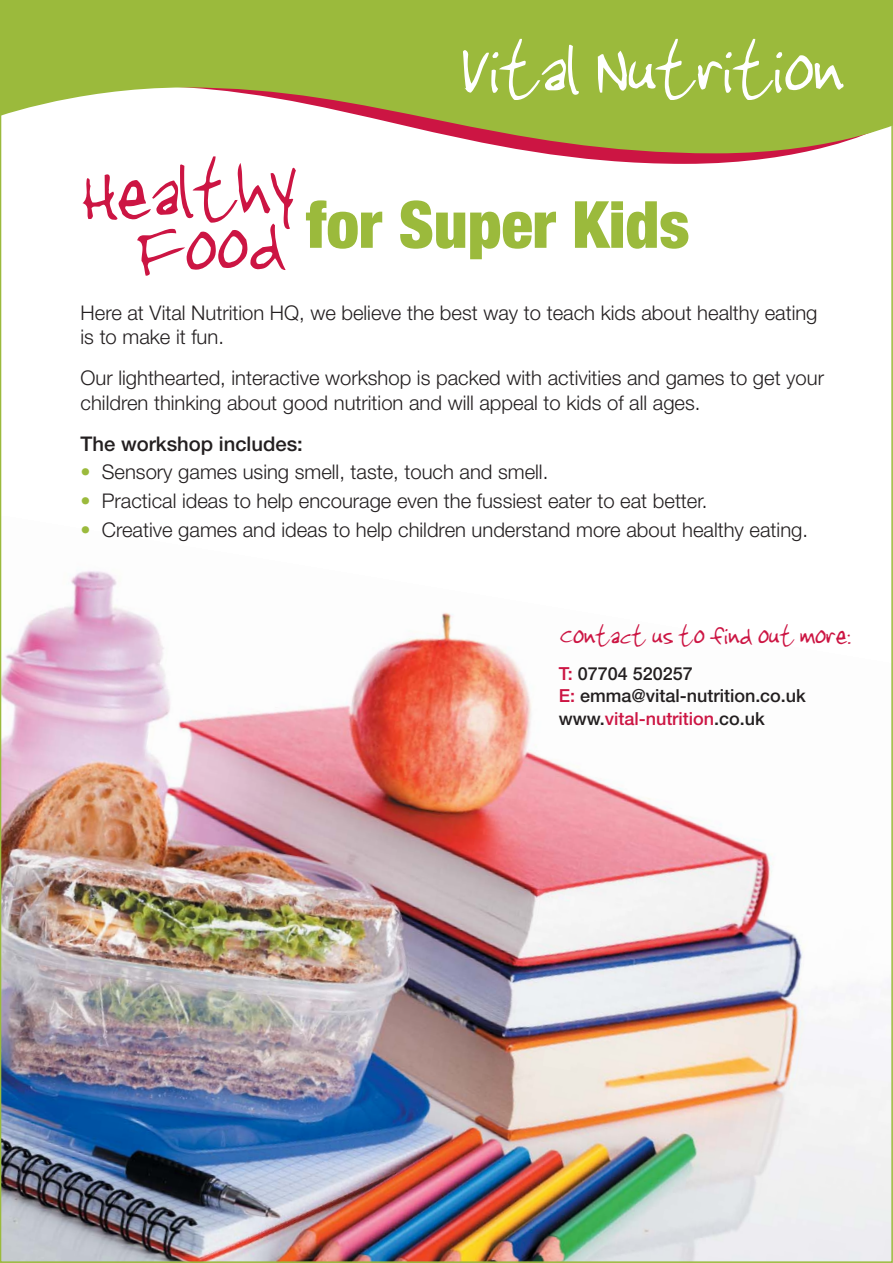
<style>
.page{position:relative;width:893px;height:1263px;background:#fff}
.page>*{position:absolute;margin:0;border:0;box-sizing:border-box;transform-origin:0 0}
.t1{font:104.85px "Jenkinsv 20";color:#cc1543}
.t2{font:97.05px "Jenkinsv 20";color:#fff}
.t3{font:900 condensed 65.1px "Helvetica Neue";color:#9bba3c}
.t4{font:36px "Jenkinsv 20";color:#cc1543}
.t5{font:300 20.25px/24.3px "Helvetica Neue";color:#231f20}
.t6{font:500 20.25px "Helvetica Neue";color:#231f20}
.t7{font:500 18px/22.5px "Helvetica Neue";color:#231f20}
.s1{color:#9bba3c}
.s2{color:#cc1543}
</style>
<div class="page">
<img style="left:3px;top:570px;width:886px;height:690px">
<svg style="left:0;top:153px;width:799px;height:11px"></svg>
<svg style="left:0;top:0;width:892px;height:153px;fill:#9bba3c"></svg>
<h2 class="t2" style="left:459px;top:2px;width:384px">Vital Nutrition</h2>
<h1 class="t1" style="left:76px;top:124px;width:217px;rotate:-3deg">Healthy</h1>
<h3 class="t3" style="left:306px;top:201px;width:385px">for Super Kids</h3>
<h1 class="t1" style="left:130px;top:178px;width:149px;rotate:-3deg">Food</h1>
<p class="t5" style="left:81px;top:302px;width:738px">Here at Vital Nutrition HQ, we believe the best way to teach kids about healthy eating is to make it fun.</p>
<p class="t5" style="left:81px;top:368px;width:745px">Our lighthearted, interactive workshop is packed with activities and games to get your children thinking about good nutrition and will appeal to kids of all ages.</p>
<p class="t6" style="left:81px;top:436px;width:224px">The workshop includes:</p>
<p class="t5" style="left:81px;top:462px;width:469px"><span class="s1">•</span> Sensory games using smell, taste, touch and smell.</p>
<p class="t5" style="left:81px;top:491px;width:628px"><span class="s1">•</span> Practical ideas to help encourage even the fussiest eater to eat better.</p>
<p class="t5" style="left:81px;top:519px;width:729px"><span class="s1">•</span> Creative games and ideas to help children understand more about healthy eating.</p>
<h3 class="t4" style="left:559px;top:610px;width:293px">Contact us to find out more:</h3>
<p class="t7" style="left:559px;top:664px;width:249px"><span class="s2">T:</span> 07704 520257<br><span class="s2">E:</span> emma@vital-nutrition.co.uk www.<span class="s2">vital-nutrition</span>.co.uk</p>
</div>
